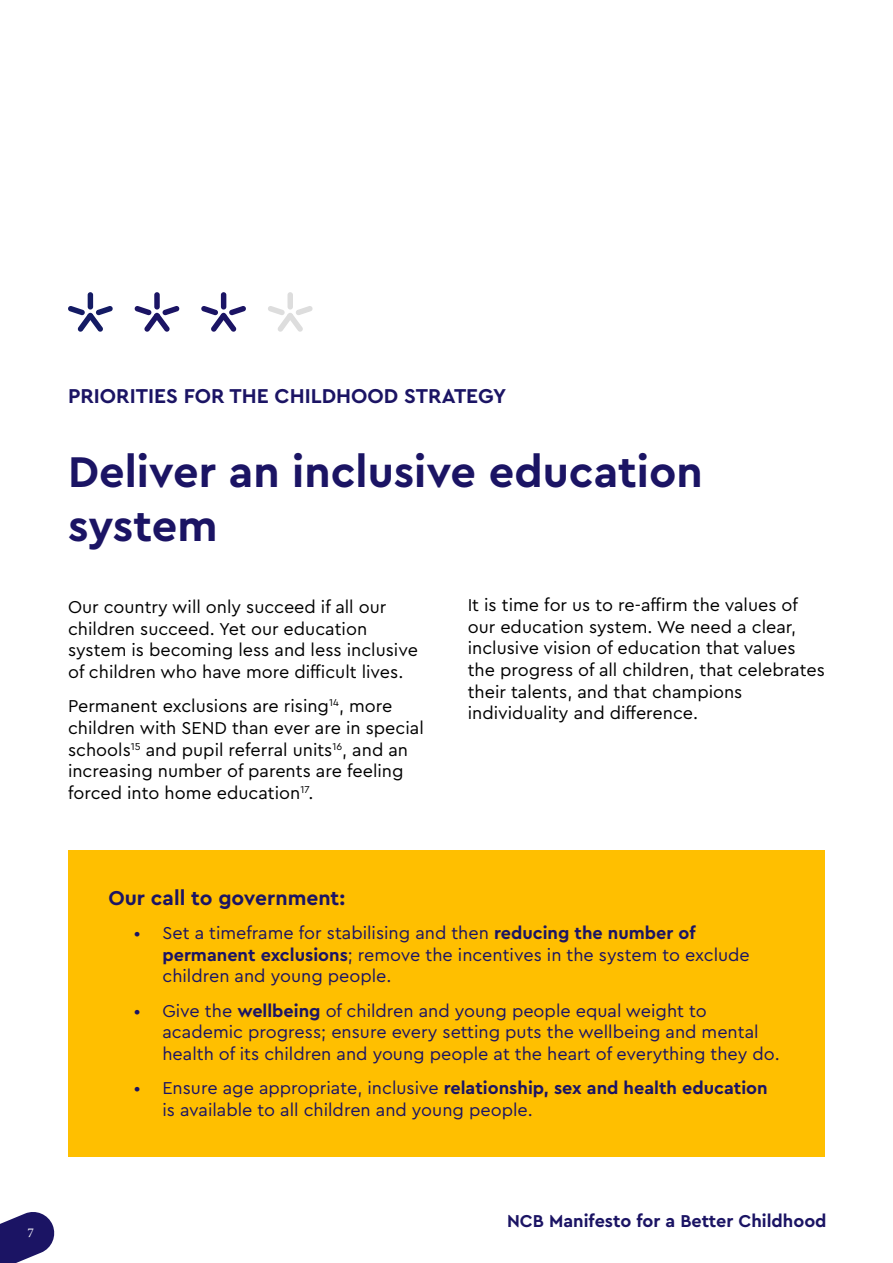
<style>
.page{position:relative;width:893px;height:1263px;background:#fff}
.page>*{position:absolute;margin:0;border:0;box-sizing:border-box;transform-origin:0 0}
.t1{font:700 45px/54px "Cera Pro";color:#1b1464}
.t2{font:700 21px "Cera Pro";color:#1b1464}
.t3{font:18px/21.6px "Cera Pro";color:#000}
.t4{font:18px/21.6px "Cera Pro";color:#1b1464}
.t5{font:700 18px "Cera Pro";color:#1b1464}
.t6{font:13.5px "Minion Pro";color:#fff}
.s1{font-weight:700}
</style>
<div class="page">
<svg style="left:0;top:1212px;width:55px;height:51px"></svg>
<div style="left:68px;top:850px;width:757px;height:307px;background:#ffbf00"></div>
<svg style="left:68px;top:292px;width:45px;height:40px"></svg>
<svg style="left:134px;top:292px;width:46px;height:40px"></svg>
<svg style="left:201px;top:292px;width:45px;height:40px"></svg>
<svg style="left:268px;top:292px;width:45px;height:40px"></svg>
<p class="t2" style="left:68px;top:382px;width:440px">PRIORITIES FOR THE CHILDHOOD STRATEGY</p>
<h1 class="t1" style="left:68px;top:443px;width:636px">Deliver an inclusive education system</h1>
<p class="t3" style="left:68px;top:596px;width:351px">Our country will only succeed if all our children succeed. Yet our education system is becoming less and less inclusive of children who have more difficult lives.</p>
<p class="t3" style="left:68px;top:695px;width:357px">Permanent exclusions are rising<sup>14</sup>, more children with SEND than ever are in special schools<sup>15</sup> and pupil referral units<sup>16</sup>, and an increasing number of parents are feeling forced into home education<sup>17</sup>.</p>
<p class="t3" style="left:468px;top:593px;width:359px">It is time for us to re-affirm the values of our education system. We need a clear, inclusive vision of education that values the progress of all children, that celebrates their talents, and that champions individuality and difference.</p>
<p class="t2" style="left:108px;top:884px;width:238px">Our call to government:</p>
<p class="t4" style="left:162px;top:921px;width:589px;text-indent:-28px">• Set a timeframe for stabilising and then <span class="s1">reducing the number of permanent exclusions</span>; remove the incentives in the system to exclude children and young people.</p>
<p class="t4" style="left:162px;top:999px;width:619px;text-indent:-28px">• Give the <span class="s1">wellbeing</span> of children and young people equal weight to academic progress; ensure every setting puts the wellbeing and mental health of its children and young people at the heart of everything they do.</p>
<p class="t4" style="left:162px;top:1076px;width:607px;text-indent:-28px">• Ensure age appropriate, inclusive <span class="s1">relationship, sex and health education </span>is available to all children and young people.</p>
<p class="t6" style="left:28px;top:1223px;width:8px">7</p>
<p class="t5" style="left:507px;top:1208px;width:321px">NCB Manifesto for a Better Childhood</p>
</div>
